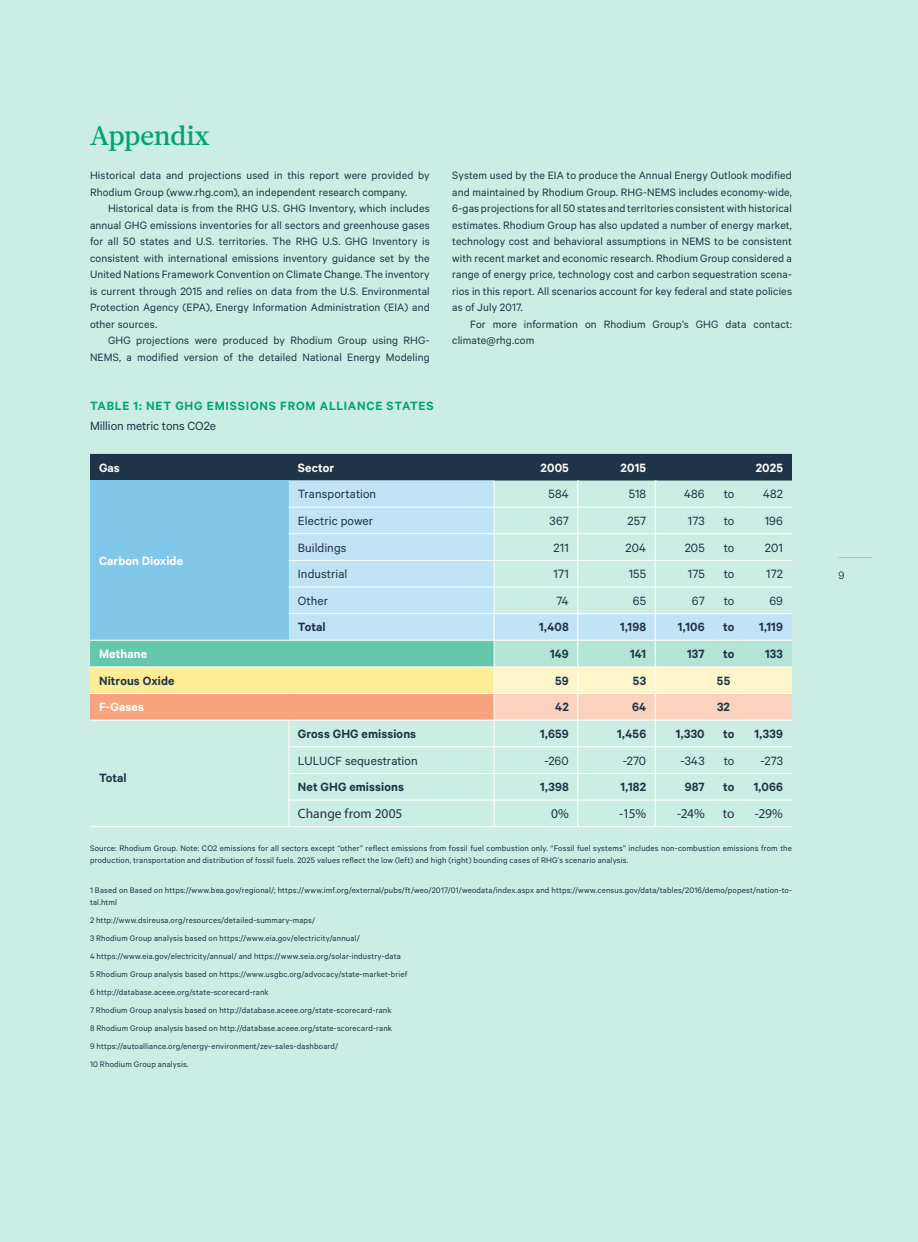
<style>
.page{position:relative;width:918px;height:1242px;background:#ccede3}
.page>*{position:absolute;margin:0;border:0;box-sizing:border-box;transform-origin:0 0}
.t1{font:500 27px "Glosa Text";letter-spacing:-.005em;color:#00a473}
.t2{font:13.5px "Calibre";letter-spacing:.005em;color:#1f3446}
.t3{font:600 13.5px "Calibre";letter-spacing:.01em;color:#1f3446}
.t4{font:600 13.5px "Calibre";letter-spacing:.01em;color:#fff}
.t5{font:600 13.5px "Calibre";letter-spacing:.06em;color:#00a473}
.t6{font:13.5px "Myriad Pro";color:#1f3446}
.t7{font:12px/16.5px "Calibre";letter-spacing:.01em;color:#1f3446}
.t8{font:300 12px "Calibre";color:#000}
.t9{font:9px/18px "Calibre";letter-spacing:.02em;color:#1f3446}
</style>
<div class="page">
<svg style="left:90px;top:454px;width:702px;height:373px"></svg>
<hr style="left:743px;top:826px;width:49px;height:1px;background:#fff">
<hr style="left:289px;top:507px;width:205px;height:1px;background:#fff">
<hr style="left:289px;top:533px;width:205px;height:1px;background:#fff">
<hr style="left:289px;top:560px;width:205px;height:1px;background:#fff">
<hr style="left:289px;top:587px;width:205px;height:1px;background:#fff">
<hr style="left:289px;top:613px;width:205px;height:1px;background:#fff">
<hr style="left:838px;top:557px;width:34px;height:1px;background:#bcbec0">
<h1 class="t1" style="left:90px;top:118px;width:121px">Appendix</h1>
<p class="t7" style="left:90px;top:167px;width:341px">Historical data and projections used in this report were provided by<br>Rhodium Group (www.rhg.com), an independent research company.</p>
<p class="t7" style="left:90px;top:200px;width:341px;text-align:justify;text-indent:18px">Historical data is from the RHG U.S. GHG Inventory, which includes annual GHG emissions inventories for all sectors and greenhouse gases for all 50 states and U.S. territories. The RHG U.S. GHG Inventory is consistent with international emissions inventory guidance set by the United Nations Framework Convention on Climate Change. The inventory is current through 2015 and relies on data from the U.S. Environmental Protection Agency (EPA), Energy Information Administration (EIA) and other sources.</p>
<p class="t7" style="left:90px;top:332px;width:341px;text-align:right">GHG projections were produced by Rhodium Group using RHG-<br>NEMS, a modified version of the detailed National Energy Modeling</p>
<p class="t7" style="left:452px;top:167px;width:341px;text-align:justify">System used by the EIA to produce the Annual Energy Outlook modified and maintained by Rhodium Group. RHG-NEMS includes economy-wide, 6-gas projections for all 50 states and territories consistent with historical estimates. Rhodium Group has also updated a number of energy market, technology cost and behavioral assumptions in NEMS to be consistent with recent market and economic research. Rhodium Group considered a range of energy price, technology cost and carbon sequestration scena&shy;rios in this report. All scenarios account for key federal and state policies as of July 2017.</p>
<p class="t7" style="left:452px;top:315px;width:341px;text-indent:18px">For more information on Rhodium Group’s GHG data contact: climate@rhg.com</p>
<p class="t5" style="left:90px;top:398px;width:345px">TABLE 1: NET GHG EMISSIONS FROM ALLIANCE STATES</p>
<p class="t2" style="left:90px;top:418px;width:127px">Million metric tons CO2e</p>
<p class="t4" style="left:99px;top:459px;width:22px">Gas</p>
<p class="t4" style="left:298px;top:459px;width:38px">Sector</p>
<p class="t4" style="left:541px;top:459px;width:30px">2005</p>
<p class="t4" style="left:621px;top:459px;width:27px">2015</p>
<p class="t4" style="left:756px;top:459px;width:29px">2025</p>
<p class="t4" style="left:99px;top:552px;width:86px">Carbon Dioxide</p>
<p class="t2" style="left:298px;top:486px;width:80px">Transportation</p>
<p class="t2" style="left:549px;top:486px;width:22px">584</p>
<p class="t2" style="left:629px;top:486px;width:19px">518</p>
<p class="t2" style="left:684px;top:486px;width:22px">486</p>
<p class="t2" style="left:724px;top:486px;width:12px">to</p>
<p class="t2" style="left:763px;top:486px;width:21px">482</p>
<p class="t2" style="left:298px;top:513px;width:77px">Electric power</p>
<p class="t2" style="left:550px;top:513px;width:21px">367</p>
<p class="t2" style="left:628px;top:513px;width:20px">257</p>
<p class="t2" style="left:688px;top:513px;width:18px">173</p>
<p class="t2" style="left:724px;top:513px;width:12px">to</p>
<p class="t2" style="left:765px;top:513px;width:20px">196</p>
<p class="t2" style="left:298px;top:539px;width:50px">Buildings</p>
<p class="t2" style="left:554px;top:539px;width:17px">211</p>
<p class="t2" style="left:626px;top:539px;width:22px">204</p>
<p class="t2" style="left:685px;top:539px;width:21px">205</p>
<p class="t2" style="left:724px;top:539px;width:12px">to</p>
<p class="t2" style="left:765px;top:539px;width:20px">201</p>
<p class="t2" style="left:298px;top:566px;width:51px">Industrial</p>
<p class="t2" style="left:554px;top:566px;width:17px">171</p>
<p class="t2" style="left:629px;top:566px;width:19px">155</p>
<p class="t2" style="left:688px;top:566px;width:18px">175</p>
<p class="t2" style="left:724px;top:566px;width:12px">to</p>
<p class="t2" style="left:766px;top:566px;width:18px">172</p>
<p class="t2" style="left:298px;top:593px;width:32px">Other</p>
<p class="t2" style="left:556px;top:593px;width:14px">74</p>
<p class="t2" style="left:633px;top:593px;width:15px">65</p>
<p class="t2" style="left:692px;top:593px;width:14px">67</p>
<p class="t2" style="left:724px;top:593px;width:12px">to</p>
<p class="t2" style="left:769px;top:593px;width:15px">69</p>
<p class="t3" style="left:298px;top:619px;width:29px">Total</p>
<p class="t3" style="left:539px;top:619px;width:31px">1,408</p>
<p class="t3" style="left:620px;top:619px;width:28px">1,198</p>
<p class="t3" style="left:678px;top:619px;width:28px">1,106</p>
<p class="t3" style="left:723px;top:619px;width:13px">to</p>
<p class="t3" style="left:759px;top:619px;width:25px">1,119</p>
<p class="t4" style="left:99px;top:646px;width:50px">Methane</p>
<p class="t3" style="left:550px;top:646px;width:20px">149</p>
<p class="t3" style="left:630px;top:646px;width:17px">141</p>
<p class="t3" style="left:687px;top:646px;width:19px">137</p>
<p class="t3" style="left:723px;top:646px;width:13px">to</p>
<p class="t3" style="left:765px;top:646px;width:19px">133</p>
<p class="t3" style="left:99px;top:672px;width:77px">Nitrous Oxide</p>
<p class="t3" style="left:555px;top:672px;width:15px">59</p>
<p class="t3" style="left:633px;top:672px;width:15px">53</p>
<p class="t3" style="left:717px;top:672px;width:15px">55</p>
<p class="t4" style="left:99px;top:699px;width:46px">F-Gases</p>
<p class="t3" style="left:555px;top:699px;width:15px">42</p>
<p class="t3" style="left:632px;top:699px;width:16px">64</p>
<p class="t3" style="left:717px;top:699px;width:15px">32</p>
<p class="t3" style="left:298px;top:726px;width:120px">Gross GHG emissions</p>
<p class="t3" style="left:540px;top:726px;width:30px">1,659</p>
<p class="t3" style="left:617px;top:726px;width:30px">1,456</p>
<p class="t3" style="left:676px;top:726px;width:30px">1,330</p>
<p class="t3" style="left:723px;top:726px;width:13px">to</p>
<p class="t3" style="left:755px;top:726px;width:30px">1,339</p>
<p class="t2" style="left:298px;top:752px;width:121px">LULUCF sequestration</p>
<p class="t2" style="left:545px;top:752px;width:26px">-260</p>
<p class="t2" style="left:623px;top:752px;width:25px">-270</p>
<p class="t2" style="left:680px;top:752px;width:26px">-343</p>
<p class="t2" style="left:724px;top:752px;width:12px">to</p>
<p class="t2" style="left:761px;top:752px;width:24px">-273</p>
<p class="t3" style="left:298px;top:779px;width:108px">Net GHG emissions</p>
<p class="t3" style="left:540px;top:779px;width:30px">1,398</p>
<p class="t3" style="left:621px;top:779px;width:27px">1,182</p>
<p class="t3" style="left:685px;top:779px;width:22px">987</p>
<p class="t3" style="left:723px;top:779px;width:13px">to</p>
<p class="t3" style="left:754px;top:779px;width:31px">1,066</p>
<p class="t6" style="left:298px;top:805px;width:106px">Change from 2005</p>
<p class="t6" style="left:551px;top:805px;width:19px">0%</p>
<p class="t6" style="left:619px;top:805px;width:28px">-15%</p>
<p class="t6" style="left:677px;top:805px;width:29px">-24%</p>
<p class="t6" style="left:723px;top:805px;width:13px">to</p>
<p class="t6" style="left:755px;top:805px;width:30px">-29%</p>
<p class="t9" style="left:90px;top:842px;width:704px;line-height:12px">Source: Rhodium Group. Note: CO2 emissions for all sectors except “other” reflect emissions from fossil fuel combustion only. “Fossil fuel systems” includes non-combustion emissions from the production, transportation and distribution of fossil fuels. 2025 values reflect the low (left) and high (right) bounding cases of RHG’s scenario analysis.</p>
<p class="t9" style="left:90px;top:884px;width:703px;line-height:12px">1 Based on Based on https://www.bea.gov/regional/; https://www.imf.org/external/pubs/ft/weo/2017/01/weodata/index.aspx and https://www.census.gov/data/tables/2016/demo/popest/nation-to&shy;tal.html</p>
<p class="t9" style="left:90px;top:911px;width:319px">2 http://www.dsireusa.org/resources/detailed-summary-maps/<br>3 Rhodium Group analysis based on https://www.eia.gov/electricity/annual/<br>4 https://www.eia.gov/electricity/annual/ and https://www.seia.org/solar-industry-data<br>5 Rhodium Group analysis based on https://www.usgbc.org/advocacy/state-market-brief 6 http://database.aceee.org/state-scorecard-rank<br>7 Rhodium Group analysis based on http://database.aceee.org/state-scorecard-rank<br>8 Rhodium Group analysis based on http://database.aceee.org/state-scorecard-rank<br>9 https://autoalliance.org/energy-environment/zev-sales-dashboard/<br>10 Rhodium Group analysis.</p>
<p class="t3" style="left:99px;top:770px;width:29px">Total</p>
<p class="t8" style="left:838px;top:568px;width:7px">9</p>
</div>
